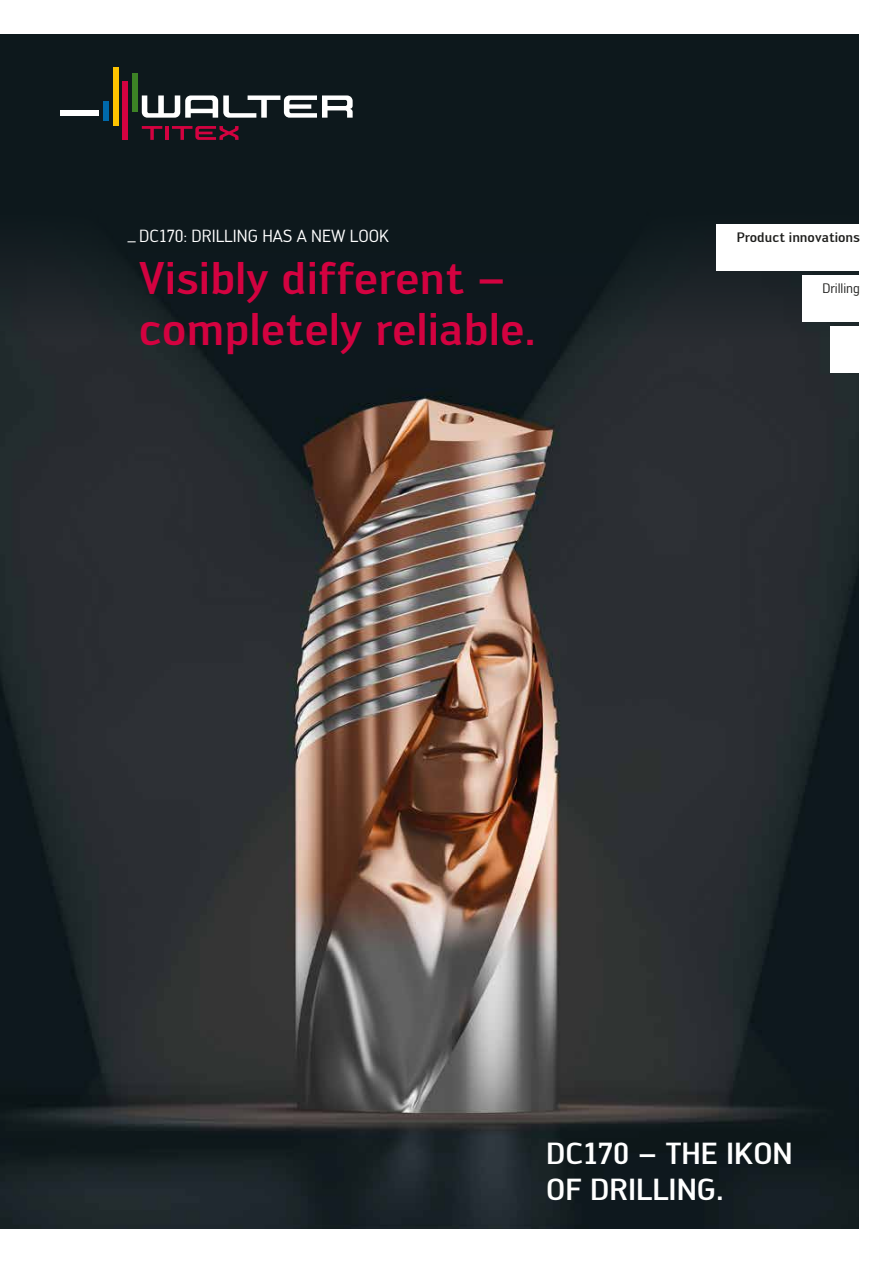
<style>
.page{position:relative;width:893px;height:1263px;background:#fff}
.page>*{position:absolute;margin:0;border:0;box-sizing:border-box;transform-origin:0 0}
.t1{font:500 45px/51px "Walter PRO";color:#d30240}
.t2{font:500 30px/36px "Walter PRO";color:#fff}
.t3{font:17.25px "Walter PRO";color:#fff}
.t4{font:500 13.5px "Walter PRO";color:#1d1d1b}
.t5{font:13.5px "Walter PRO";color:#1d1d1b}
</style>
<div class="page">
<div style="left:0;top:34px;width:859px;height:1195px;background:#0d181c"></div>
<img style="left:0;top:260px;width:859px;height:969px">
<div style="left:830px;top:326px;width:63px;height:47px;background:#fff"></div>
<div style="left:113px;top:68px;width:5px;height:58px;background:#fdc300"></div>
<div style="left:132px;top:73px;width:6px;height:39px;background:#3c8225"></div>
<div style="left:60px;top:111px;width:39px;height:5px;background:#fff"></div>
<div style="left:103px;top:101px;width:6px;height:19px;background:#0069aa"></div>
<svg style="left:142px;top:95px;width:211px;height:23px"></svg>
<svg style="left:142px;top:126px;width:20px;height:14px"></svg>
<hr style="left:165px;top:126px;width:4px;height:14px;background:#d30240">
<svg style="left:172px;top:126px;width:67px;height:14px"></svg>
<div style="left:122px;top:82px;width:6px;height:58px;background:#d30240"></div>
<div style="left:716px;top:224px;width:177px;height:46px;background:#fff"></div>
<div style="left:802px;top:275px;width:91px;height:47px;background:#fff"></div>
<p class="t3" style="left:126px;top:225px;width:264px">_DC170: DRILLING HAS A NEW LOOK</p>
<p class="t1" style="left:139px;top:251px;width:399px">Visibly different – completely reliable.</p>
<p class="t4" style="left:737px;top:229px;width:125px">Product innovations</p>
<p class="t5" style="left:822px;top:280px;width:39px">Drilling</p>
<p class="t2" style="left:546px;top:1135px;width:248px">DC170 – THE IKON<br>OF DRILLING.</p>
</div>
